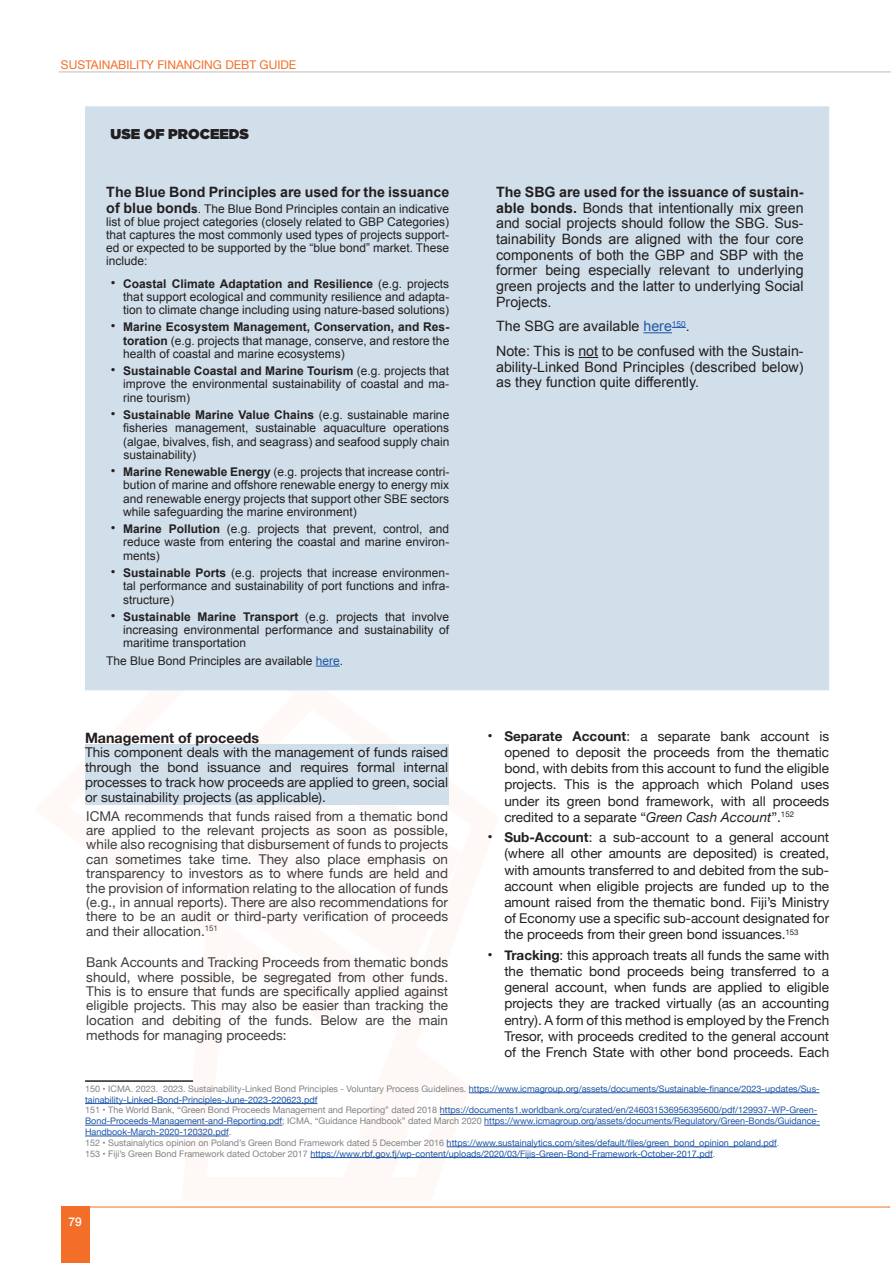
<style>
.page{position:relative;width:893px;height:1263px;background:#fff}
.page>*{position:absolute;margin:0;border:0;box-sizing:border-box;transform-origin:0 0}
.t1{font:14.25px/15.8px "Arial";color:#231f20}
.t2{font:700 14.25px "Arial";color:#231f20}
.t3{font:700 14.25px "Helvetica Neue";color:#231f20}
.t4{font:900 14.25px "Gotham";color:#231f20}
.t5{font:13.5px/16.2px "Helvetica Neue";color:#231f20;text-align:justify}
.t6{font:13.5px/14.4px "Helvetica Neue";color:#3e3e3f;text-align:justify}
.t7{font:12px/13.2px "Arial";color:#231f20;text-align:justify}
.t8{font:12px "Helvetica Neue";color:#f36e28}
.t9{font:500 12px "Helvetica Neue";color:#fff}
.t10{font:9px/10.8px "Helvetica Neue";color:#1e56a6}
.s1{font-weight:700;font-size:14.25px}
.s2{font-weight:700}
.s3{font-family:"Helvetica Neue";font-weight:700;font-size:15px}
.s4{color:#1e56a6}
.s5{font-weight:700;font-size:15px}
.s6{font-style:italic}
.s7{color:#808285}
</style>
<div class="page">
<svg style="left:89px;top:1206px;width:802px;height:15px"></svg>
<hr style="left:59px;top:72px;width:832px;height:1px;background:#bcbdc0">
<div style="left:61px;top:1206px;width:28px;height:57px;background:#f36e28"></div>
<svg style="left:85px;top:690px;width:416px;height:469px"></svg>
<div style="left:85px;top:106px;width:744px;height:584px;background:#d0dfea"></div>
<svg style="left:316px;top:666px;width:24px;height:1px"></svg>
<svg style="left:643px;top:327px;width:43px;height:6px"></svg>
<svg style="left:578px;top:357px;width:20px;height:1px"></svg>
<hr style="left:85px;top:1080px;width:108px;height:2px;background:#231f20">
<hr style="left:469px;top:1092px;width:351px;height:1px;background:#1e56a6">
<hr style="left:85px;top:1103px;width:232px;height:1px;background:#1e56a6">
<hr style="left:440px;top:1114px;width:377px;height:1px;background:#1e56a6">
<hr style="left:85px;top:1125px;width:197px;height:1px;background:#1e56a6">
<hr style="left:484px;top:1125px;width:336px;height:1px;background:#1e56a6">
<hr style="left:85px;top:1136px;width:144px;height:1px;background:#1e56a6">
<hr style="left:447px;top:1146px;width:330px;height:1px;background:#1e56a6">
<hr style="left:310px;top:1157px;width:403px;height:1px;background:#1e56a6">
<div style="left:85px;top:744px;width:363px;height:61px;background:#d0dfea"></div>
<p class="t8" style="left:61px;top:56px;width:237px">SUSTAINABILITY FINANCING DEBT GUIDE</p>
<p class="t4" style="left:111px;top:124px;width:140px">USE OF PROCEEDS</p>
<p class="t2" style="left:106px;top:182px;width:344px">The Blue Bond Principles are used for the issuance</p>
<p class="t7" style="left:106px;top:202px;width:344px"><span class="s1">of blue bond</span><span class="s2">s</span>. The Blue Bond Principles contain an indicative list of blue project categories (closely related to GBP Categories) that captures the most commonly used types of projects support&shy;ed or expected to be supported by the “blue bond” market. These include:</p>
<p class="t7" style="left:123px;top:277px;width:327px;text-indent:-13px"><span class="s3">•</span> <span class="s2">Coastal Climate Adaptation and Resilience</span> (e.g. projects that support ecological and community resilience and adapta&shy;tion to climate change including using nature-based solutions)</p>
<p class="t7" style="left:123px;top:321px;width:327px;text-indent:-13px"><span class="s3">•</span> <span class="s2">Marine Ecosystem Management, Conservation, and Res&shy;toration</span> (e.g. projects that manage, conserve, and restore the health of coastal and marine ecosystems)</p>
<p class="t7" style="left:123px;top:365px;width:327px;text-indent:-13px"><span class="s3">•</span> <span class="s2">Sustainable Coastal and Marine Tourism</span> (e.g. projects that improve the environmental sustainability of coastal and ma&shy;rine tourism)</p>
<p class="t7" style="left:123px;top:408px;width:328px;text-indent:-13px"><span class="s3">•</span> <span class="s2">Sustainable Marine Value Chains</span> (e.g. sustainable marine fisheries management, sustainable aquaculture operations (algae, bivalves, fish, and seagrass) and seafood supply chain sustainability)</p>
<p class="t7" style="left:123px;top:465px;width:327px;text-indent:-13px"><span class="s3">•</span> <span class="s2">Marine Renewable Energy</span> (e.g. projects that increase contri&shy;bution of marine and offshore renewable energy to energy mix and renewable energy projects that support other SBE sectors while safeguarding the marine environment)</p>
<p class="t7" style="left:123px;top:523px;width:327px;text-indent:-13px"><span class="s3">•</span> <span class="s2">Marine Pollution</span> (e.g. projects that prevent, control, and reduce waste from entering the coastal and marine environ&shy;ments)</p>
<p class="t7" style="left:123px;top:566px;width:327px;text-indent:-13px"><span class="s3">•</span> <span class="s2">Sustainable Ports</span> (e.g. projects that increase environmen&shy;tal performance and sustainability of port functions and infra&shy;structure)</p>
<p class="t7" style="left:123px;top:610px;width:327px;text-indent:-13px"><span class="s3">•</span> <span class="s2">Sustainable Marine Transport</span> (e.g. projects that involve increasing environmental performance and sustainability of maritime transportation</p>
<p class="t7" style="left:106px;top:654px;width:238px">The Blue Bond Principles are available <span class="s4">here</span>.</p>
<p class="t3" style="left:85px;top:726px;width:176px">Management of proceeds</p>
<p class="t5" style="left:85px;top:746px;width:365px;line-height:14.9px">This component deals with the management of funds raised through the bond issuance and requires formal internal processes to track how proceeds are applied to green, social or sustainability projects (as applicable).</p>
<p class="t6" style="left:86px;top:809px;width:363px">ICMA recommends that funds raised from a thematic bond are applied to the relevant projects as soon as possible, while also recognising that disbursement of funds to projects can sometimes take time. They also place emphasis on transparency to investors as to where funds are held and the provision of information relating to the allocation of funds (e.g., in annual reports). There are also recommendations for there to be an audit or third-party verification of proceeds and their allocation.<sup>151</sup></p>
<p class="t6" style="left:86px;top:956px;width:363px">Bank Accounts and Tracking Proceeds from thematic bonds should, where possible, be segregated from other funds.<br>This is to ensure that funds are specifically applied against eligible projects. This may also be easier than tracking the location and debiting of the funds. Below are the main methods for managing proceeds:</p>
<p class="t1" style="left:496px;top:184px;width:309px;text-align:justify"><span class="s2">The SBG are used for the issuance of sustain&shy;able bonds.</span> Bonds that intentionally mix green and social projects should follow the SBG. Sus&shy;tainability Bonds are aligned with the four core components of both the GBP and SBP with the former being especially relevant to underlying green projects and the latter to underlying Social Projects.</p>
<p class="t1" style="left:496px;top:314px;width:309px;line-height:24.6px">The SBG are available <span class="s4">here</span><sup>150</sup>.<br>Note: This is not to be confused with the Sustain-</p>
<p class="t1" style="left:496px;top:359px;width:309px">ability-Linked Bond Principles (described below) as they function quite differently.</p>
<p class="t5" style="left:504px;top:729px;width:326px;text-indent:-17px"><span class="s5">•</span> <span class="s2">Separate Account</span>: a separate bank account is opened to deposit the proceeds from the thematic bond, with debits from this account to fund the eligible projects. This is the approach which Poland uses under its green bond framework, with all proceeds credited to a separate “<span class="s6">Green Cash Account</span>”.<sup>152</sup></p>
<p class="t5" style="left:504px;top:830px;width:326px;text-indent:-17px"><span class="s5">•</span> <span class="s2">Sub-Account</span>: a sub-account to a general account (where all other amounts are deposited) is created, with amounts transferred to and debited from the sub&shy;account when eligible projects are funded up to the amount raised from the thematic bond. Fiji’s Ministry of Economy use a specific sub-account designated for the proceeds from their green bond issuances.<sup>153</sup></p>
<p class="t5" style="left:504px;top:948px;width:326px;text-indent:-17px"><span class="s5">•</span> <span class="s2">Tracking</span>: this approach treats all funds the same with the thematic bond proceeds being transferred to a general account, when funds are applied to eligible projects they are tracked virtually (as an accounting entry). A form of this method is employed by the French Tresor, with proceeds credited to the general account of the French State with other bond proceeds. Each</p>
<p class="t10" style="left:85px;top:1084px;width:736px"><span class="s7">150 • ICMA. 2023. 2023. Sustainability-Linked Bond Principles - Voluntary Process Guidelines.</span> https://www.icmagroup.org/assets/documents/Sustainable-finance/2023-updates/Sus&shy;tainability-Linked-Bond-Principles-June-2023-220623.pdf<br><span class="s7">151 • The World Bank, “Green Bond Proceeds Management and Reporting” dated 2018</span> https://documents1.worldbank.org/curated/en/246031536956395600/pdf/129937-WP-Green-Bond-Proceeds-Management-and-Reporting.pdf<span class="s7">; ICMA, “Guidance Handbook” dated March 2020</span> https://www.icmagroup.org/assets/documents/Regulatory/Green-Bonds/Guidance-Handbook-March-2020-120320.pdf<span class="s7">.<br>152 • Sustainalytics opinion on Poland’s Green Bond Framework dated 5 December 2016</span> https://www.sustainalytics.com/sites/default/files/green_bond_opinion_poland.pdf<span class="s7">.<br>153 • Fiji’s Green Bond Framework dated October 2017</span> https://www.rbf.gov.fj/wp-content/uploads/2020/03/Fijis-Green-Bond-Framework-October-2017.pdf<span class="s7">.</span></p>
<p class="t9" style="left:68px;top:1212px;width:15px">79</p>
</div>
